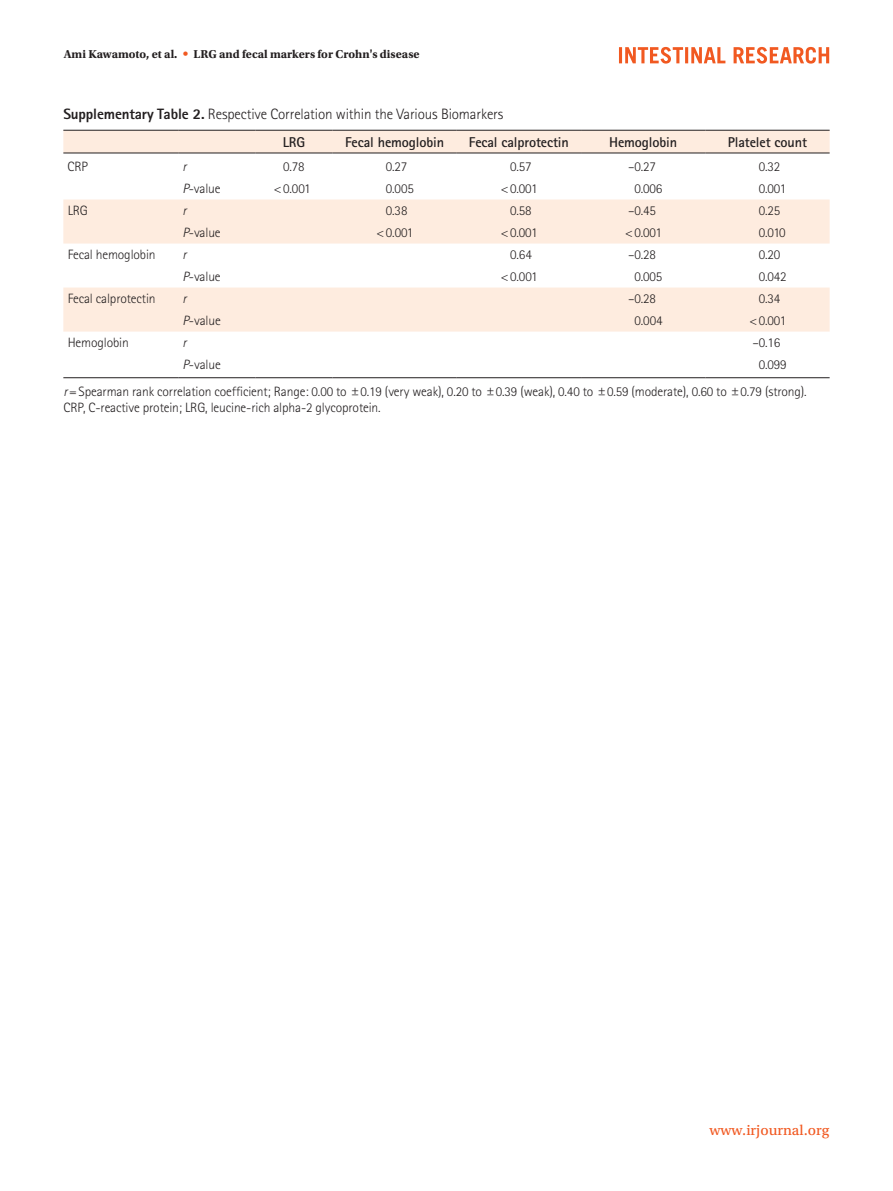
<style>
.page{position:relative;width:893px;height:1191px;background:#fff}
.page>*{position:absolute;margin:0;border:0;box-sizing:border-box;transform-origin:0 0}
.t1{font:300 15px "Rotis Sans Serif Std";letter-spacing:-.01em;color:#231f20}
.t2{font:15px "Utopia Std Capt";color:#f15921}
.t3{font:700 14.25px "Rotis Sans Serif Std";letter-spacing:-.01em;color:#231f20}
.t4{font:300 13.5px/26.7px "Rotis Sans Serif Std";letter-spacing:-.01em;color:#231f20}
.t5{font:italic 300 13.5px "Rotis Sans Serif Std";color:#231f20}
.t6{font:700 12px "Utopia Std";color:#231f20}
.s1{font-family:"Univers LT Std";font-weight:400;color:#f15921}
.s2{font-weight:800}
.s3{font-style:italic}
</style>
<div class="page">
<svg style="left:619px;top:47px;width:210px;height:17px"></svg>
<svg style="left:63px;top:131px;width:767px;height:200px;fill:#feecdf"></svg>
<hr style="left:63px;top:130px;width:115px;height:1px;background:#231f20">
<hr style="left:178px;top:130px;width:77px;height:1px;background:#231f20">
<hr style="left:255px;top:130px;width:77px;height:1px;background:#231f20">
<hr style="left:332px;top:130px;width:125px;height:1px;background:#231f20">
<hr style="left:457px;top:130px;width:124px;height:1px;background:#231f20">
<hr style="left:581px;top:130px;width:124px;height:1px;background:#231f20">
<hr style="left:705px;top:130px;width:125px;height:1px;background:#231f20">
<hr style="left:63px;top:153px;width:115px;height:1px;background:#231f20">
<hr style="left:178px;top:153px;width:77px;height:1px;background:#231f20">
<hr style="left:255px;top:153px;width:77px;height:1px;background:#231f20">
<hr style="left:332px;top:153px;width:125px;height:1px;background:#231f20">
<hr style="left:457px;top:153px;width:124px;height:1px;background:#231f20">
<hr style="left:581px;top:153px;width:124px;height:1px;background:#231f20">
<hr style="left:705px;top:153px;width:125px;height:1px;background:#231f20">
<hr style="left:63px;top:377px;width:115px;height:1px;background:#231f20">
<hr style="left:178px;top:377px;width:77px;height:1px;background:#231f20">
<hr style="left:255px;top:377px;width:77px;height:1px;background:#231f20">
<hr style="left:332px;top:377px;width:125px;height:1px;background:#231f20">
<hr style="left:457px;top:377px;width:124px;height:1px;background:#231f20">
<hr style="left:581px;top:377px;width:124px;height:1px;background:#231f20">
<hr style="left:705px;top:377px;width:125px;height:1px;background:#231f20">
<p class="t6" style="left:64px;top:47px;width:357px">Ami Kawamoto, et al. <span class="s1">•</span> LRG and fecal markers for Crohn's disease</p>
<p class="t1" style="left:63px;top:105px;width:441px"><span class="s2">Supplementary Table 2.</span> Respective Correlation within the Various Biomarkers</p>
<p class="t3" style="left:283px;top:133px;width:24px">LRG</p>
<p class="t3" style="left:345px;top:133px;width:100px">Fecal hemoglobin</p>
<p class="t3" style="left:469px;top:133px;width:101px">Fecal calprotectin</p>
<p class="t3" style="left:609px;top:133px;width:69px">Hemoglobin</p>
<p class="t3" style="left:728px;top:133px;width:81px">Platelet count</p>
<p class="t4" style="left:68px;top:153px;width:22px">CRP</p>
<p class="t5" style="left:182px;top:159px;width:6px">r</p>
<p class="t4" style="left:283px;top:153px;width:23px">0.78</p>
<p class="t4" style="left:386px;top:153px;width:23px">0.27</p>
<p class="t4" style="left:510px;top:153px;width:23px">0.57</p>
<p class="t4" style="left:628px;top:153px;width:29px">–0.27</p>
<p class="t4" style="left:759px;top:153px;width:23px">0.32</p>
<p class="t4" style="left:182px;top:175px;width:40px"><span class="s3">P</span>-value</p>
<p class="t4" style="left:274px;top:175px;width:38px">&lt;0.001</p>
<p class="t4" style="left:386px;top:175px;width:29px">0.005</p>
<p class="t4" style="left:501px;top:175px;width:38px">&lt;0.001</p>
<p class="t4" style="left:634px;top:175px;width:29px">0.006</p>
<p class="t4" style="left:759px;top:175px;width:29px">0.001</p>
<p class="t4" style="left:68px;top:197px;width:22px">LRG</p>
<p class="t5" style="left:183px;top:203px;width:6px">r</p>
<p class="t4" style="left:386px;top:197px;width:23px">0.38</p>
<p class="t4" style="left:510px;top:197px;width:23px">0.58</p>
<p class="t4" style="left:628px;top:197px;width:29px">–0.45</p>
<p class="t4" style="left:759px;top:197px;width:23px">0.25</p>
<p class="t4" style="left:183px;top:219px;width:40px"><span class="s3">P</span>-value</p>
<p class="t4" style="left:377px;top:219px;width:38px">&lt;0.001</p>
<p class="t4" style="left:501px;top:219px;width:38px">&lt;0.001</p>
<p class="t4" style="left:625px;top:219px;width:38px">&lt;0.001</p>
<p class="t4" style="left:759px;top:219px;width:28px">0.010</p>
<p class="t4" style="left:68px;top:241px;width:89px">Fecal hemoglobin</p>
<p class="t5" style="left:183px;top:247px;width:6px">r</p>
<p class="t4" style="left:510px;top:241px;width:23px">0.64</p>
<p class="t4" style="left:628px;top:241px;width:29px">–0.28</p>
<p class="t4" style="left:759px;top:241px;width:23px">0.20</p>
<p class="t4" style="left:183px;top:263px;width:40px"><span class="s3">P</span>-value</p>
<p class="t4" style="left:501px;top:263px;width:38px">&lt;0.001</p>
<p class="t4" style="left:634px;top:263px;width:29px">0.005</p>
<p class="t4" style="left:759px;top:263px;width:29px">0.042</p>
<p class="t4" style="left:68px;top:285px;width:89px">Fecal calprotectin</p>
<p class="t5" style="left:183px;top:291px;width:6px">r</p>
<p class="t4" style="left:628px;top:285px;width:29px">–0.28</p>
<p class="t4" style="left:759px;top:285px;width:23px">0.34</p>
<p class="t4" style="left:183px;top:307px;width:40px"><span class="s3">P</span>-value</p>
<p class="t4" style="left:635px;top:307px;width:29px">0.004</p>
<p class="t4" style="left:750px;top:307px;width:38px">&lt;0.001</p>
<p class="t4" style="left:68px;top:329px;width:63px">Hemoglobin</p>
<p class="t5" style="left:183px;top:335px;width:6px">r</p>
<p class="t4" style="left:752px;top:329px;width:29px">–0.16</p>
<p class="t4" style="left:183px;top:351px;width:40px"><span class="s3">P</span>-value</p>
<p class="t4" style="left:63px;top:351px;width:745px;text-indent:695px">0.099 <span class="s3">r</span>=Spearman rank correlation coefficient; Range: 0.00 to ±0.19 (very weak), 0.20 to ±0.39 (weak), 0.40 to ±0.59 (moderate), 0.60 to ±0.79 (strong).</p>
<p class="t4" style="left:64px;top:394px;width:319px">CRP, C-reactive protein; LRG, leucine-rich alpha-2 glycoprotein.</p>
<p class="t2" style="left:710px;top:1122px;width:121px">www.irjournal.org</p>
</div>
